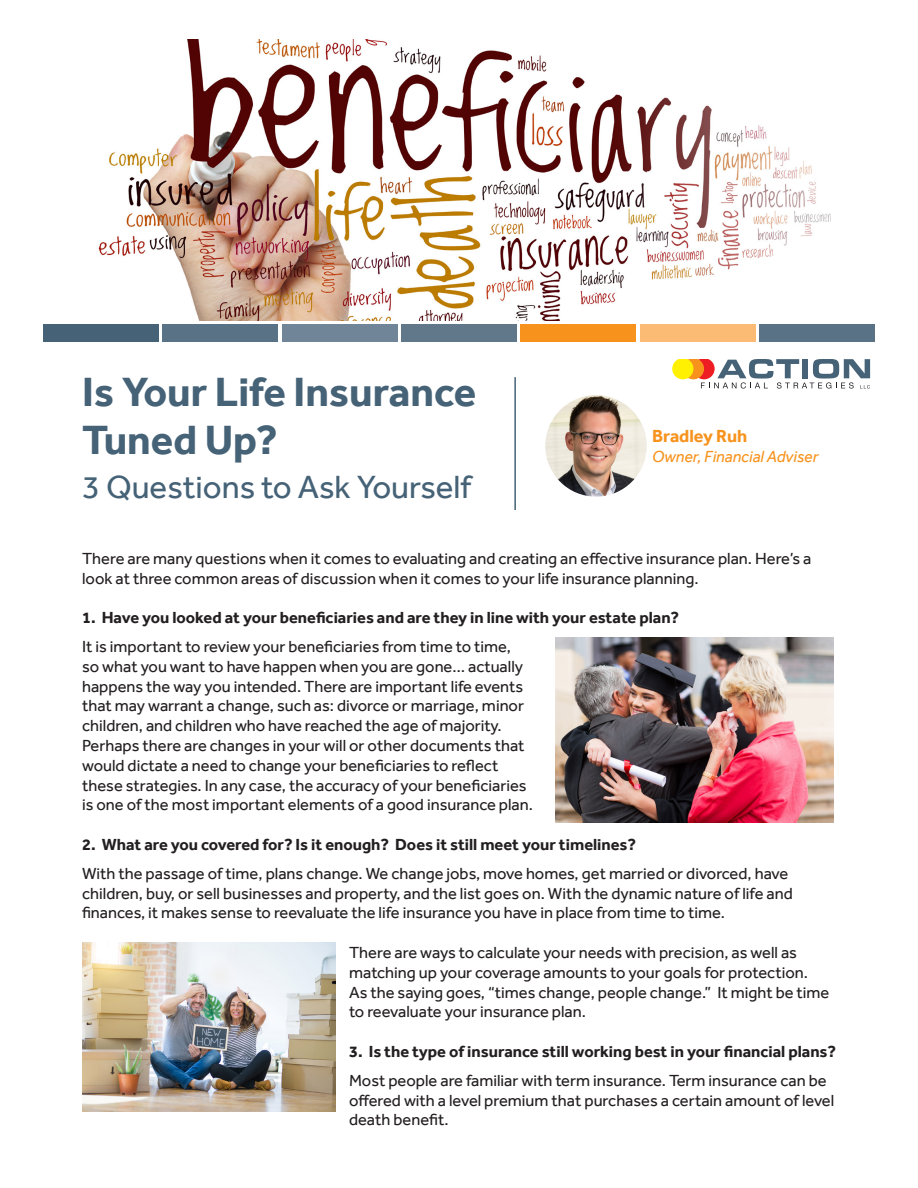
<style>
.page{position:relative;width:918px;height:1188px;background:#fff}
.page>*{position:absolute;margin:0;border:0;box-sizing:border-box;transform-origin:0 0}
.t1{font:700 42px/48px "Effra";color:#456277}
.t2{font:33px "Effra";color:#456277}
.t3{font:700 18px "Effra";color:#f7931d}
.t4{font:16.5px/19.8px "Effra";color:#231f20}
.t5{font:700 16.5px "Effra";color:#231f20}
.t6{font:italic 16.5px "Effra";color:#f7931d}
</style>
<div class="page">
<img style="left:98px;top:39px;width:733px;height:282px">
<img style="left:545px;top:395px;width:102px;height:102px;border-radius:51px">
<svg style="left:672px;top:360px;width:198px;height:29px"></svg>
<img style="left:556px;top:637px;width:277px;height:185px">
<div style="left:43px;top:324px;width:116px;height:17px;background:#456277"></div>
<div style="left:163px;top:324px;width:115px;height:17px;background:#597285"></div>
<div style="left:282px;top:324px;width:115px;height:17px;background:#708597"></div>
<div style="left:401px;top:324px;width:116px;height:17px;background:#61788b"></div>
<div style="left:521px;top:324px;width:115px;height:17px;background:#f7931d"></div>
<div style="left:640px;top:324px;width:115px;height:17px;background:#fcbb74"></div>
<div style="left:759px;top:324px;width:116px;height:17px;background:#597285"></div>
<hr style="left:514px;top:377px;width:2px;height:133px;background:#456277">
<img style="left:82px;top:942px;width:254px;height:170px">
<p class="t1" style="left:82px;top:367px;width:396px">Is Your Life Insurance<br>Tuned Up?</p>
<p class="t2" style="left:82px;top:468px;width:391px">3 Questions to Ask Yourself</p>
<p class="t3" style="left:652px;top:425px;width:97px">Bradley Ruh</p>
<p class="t6" style="left:652px;top:446px;width:168px">Owner, Financial Adviser</p>
<p class="t4" style="left:82px;top:548px;width:731px">There are many questions when it comes to evaluating and creating an effective insurance plan. Here’s a look at three common areas of discussion when it comes to your life insurance planning.</p>
<p class="t5" style="left:82px;top:608px;width:599px">1. Have you looked at your beneficiaries and are they in line with your estate plan?</p>
<p class="t4" style="left:82px;top:636px;width:452px">It is important to review your beneficiaries from time to time,<br>so what you want to have happen when you are gone… actually happens the way you intended. There are important life events that may warrant a change, such as: divorce or marriage, minor children, and children who have reached the age of majority.<br>Perhaps there are changes in your will or other documents that would dictate a need to change your beneficiaries to reflect these strategies. In any case, the accuracy of your beneficiaries is one of the most important elements of a good insurance plan.</p>
<p class="t5" style="left:82px;top:835px;width:556px">2. What are you covered for? Is it enough? Does it still meet your timelines?</p>
<p class="t4" style="left:82px;top:863px;width:708px">With the passage of time, plans change. We change jobs, move homes, get married or divorced, have</p>
<p class="t4" style="left:82px;top:883px;width:712px">children, buy, or sell businesses and property, and the list goes on. With the dynamic nature of life and finances, it makes sense to reevaluate the life insurance you have in place from time to time.</p>
<p class="t4" style="left:349px;top:942px;width:460px">There are ways to calculate your needs with precision, as well as matching up your coverage amounts to your goals for protection.</p>
<p class="t4" style="left:349px;top:982px;width:482px">As the saying goes, “times change, people change.” It might be time to reevaluate your insurance plan.</p>
<p class="t5" style="left:349px;top:1042px;width:489px">3. Is the type of insurance still working best in your financial plans?</p>
<p class="t4" style="left:349px;top:1070px;width:487px">Most people are familiar with term insurance. Term insurance can be offered with a level premium that purchases a certain amount of level death benefit.</p>
</div>
